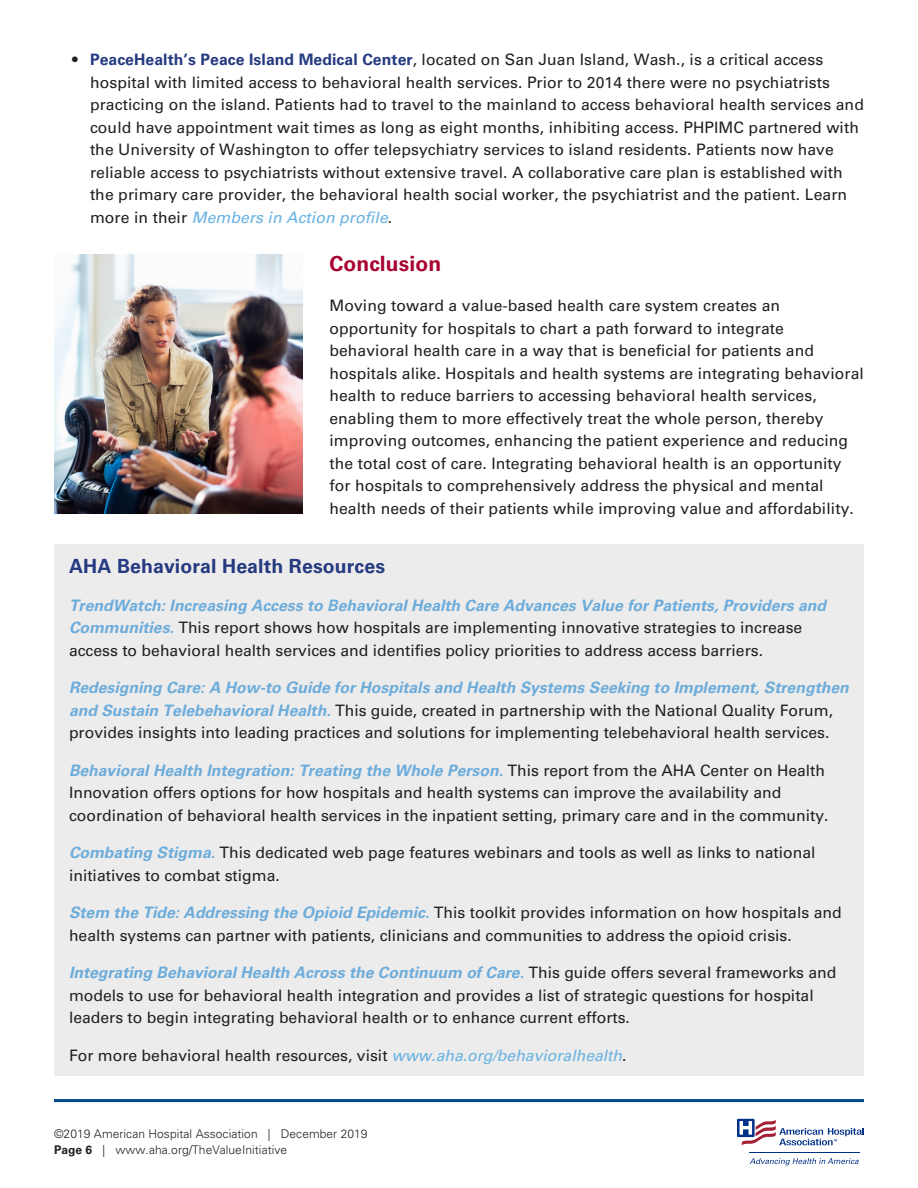
<style>
.page{position:relative;width:918px;height:1188px;background:#fff}
.page>*{position:absolute;margin:0;border:0;box-sizing:border-box;transform-origin:0 0}
.t1{font:700 21px "Univers LT Std";letter-spacing:.005em;color:#a90332}
.t2{font:700 19.5px "Univers LT Std";letter-spacing:.005em;color:#253a80}
.t3{font:15.75px/22.5px "Univers LT Std";letter-spacing:.005em;color:#231f20}
.t4{font:300 12px/16.5px "Univers LT Std";letter-spacing:.005em;color:#231f20}
.s1{font-weight:700;color:#253a80}
.s2{font-style:italic;color:#67b1e2}
.s3{font-weight:700;font-style:italic;color:#6cacdb}
.s4{font-weight:700}
</style>
<div class="page">
<hr style="left:54px;top:1099px;width:810px;height:3px;background:#01498e">
<hr style="left:749px;top:1152px;width:111px;height:1px;background:#003186">
<svg style="left:750px;top:1158px;width:109px;height:8px"></svg>
<svg style="left:736px;top:1118px;width:128px;height:28px"></svg>
<div style="left:54px;top:544px;width:810px;height:532px;background:#edecec"></div>
<img style="left:54px;top:255px;width:248px;height:259px">
<p class="t3" style="left:90px;top:49px;width:775px;text-indent:-18px">• <span class="s1">PeaceHealth’s Peace Island Medical Center</span>, located on San Juan Island, Wash., is a critical access hospital with limited access to behavioral health services. Prior to 2014 there were no psychiatrists practicing on the island. Patients had to travel to the mainland to access behavioral health services and could have appointment wait times as long as eight months, inhibiting access. PHPIMC partnered with the University of Washington to offer telepsychiatry services to island residents. Patients now have reliable access to psychiatrists without extensive travel. A collaborative care plan is established with the primary care provider, the behavioral health social worker, the psychiatrist and the patient. Learn more in their <span class="s2">Members in Action profile</span>.</p>
<p class="t1" style="left:329px;top:251px;width:113px">Conclusion</p>
<p class="t3" style="left:329px;top:295px;width:536px">Moving toward a value-based health care system creates an opportunity for hospitals to chart a path forward to integrate behavioral health care in a way that is beneficial for patients and hospitals alike. Hospitals and health systems are integrating behavioral health to reduce barriers to accessing behavioral health services, enabling them to more effectively treat the whole person, thereby improving outcomes, enhancing the patient experience and reducing the total cost of care. Integrating behavioral health is an opportunity for hospitals to comprehensively address the physical and mental health needs of their patients while improving value and affordability.</p>
<p class="t2" style="left:69px;top:555px;width:318px">AHA Behavioral Health Resources</p>
<p class="t3" style="left:69px;top:594px;width:759px"><span class="s3">TrendWatch: Increasing Access to Behavioral Health Care Advances Value for Patients, Providers and<br>Communities.</span> This report shows how hospitals are implementing innovative strategies to increase access to behavioral health services and identifies policy priorities to address access barriers.</p>
<p class="t3" style="left:69px;top:676px;width:781px"><span class="s3">Redesigning Care: A How-to Guide for Hospitals and Health Systems Seeking to Implement, Strengthen and Sustain Telebehavioral Health.</span> This guide, created in partnership with the National Quality Forum, provides insights into leading practices and solutions for implementing telebehavioral health services.</p>
<p class="t3" style="left:69px;top:759px;width:761px"><span class="s3">Behavioral Health Integration: Treating the Whole Person.</span> This report from the AHA Center on Health<br>Innovation offers options for how hospitals and health systems can improve the availability and coordination of behavioral health services in the inpatient setting, primary care and in the community.</p>
<p class="t3" style="left:69px;top:841px;width:748px"><span class="s3">Combating Stigma.</span> This dedicated web page features webinars and tools as well as links to national initiatives to combat stigma.</p>
<p class="t3" style="left:69px;top:901px;width:774px"><span class="s3">Stem the Tide: Addressing the Opioid Epidemic.</span> This toolkit provides information on how hospitals and health systems can partner with patients, clinicians and communities to address the opioid crisis.</p>
<p class="t3" style="left:69px;top:961px;width:769px"><span class="s3">Integrating Behavioral Health Across the Continuum of Care.</span> This guide offers several frameworks and models to use for behavioral health integration and provides a list of strategic questions for hospital leaders to begin integrating behavioral health or to enhance current efforts.</p>
<p class="t3" style="left:69px;top:1044px;width:559px">For more behavioral health resources, visit <span class="s2">www.aha.org/behavioralhealth</span>.</p>
<p class="t4" style="left:54px;top:1125px;width:315px">©2019 American Hospital Association | December 2019<br><span class="s4">Page 6</span> | www.aha.org/TheValueInitiative</p>
</div>
